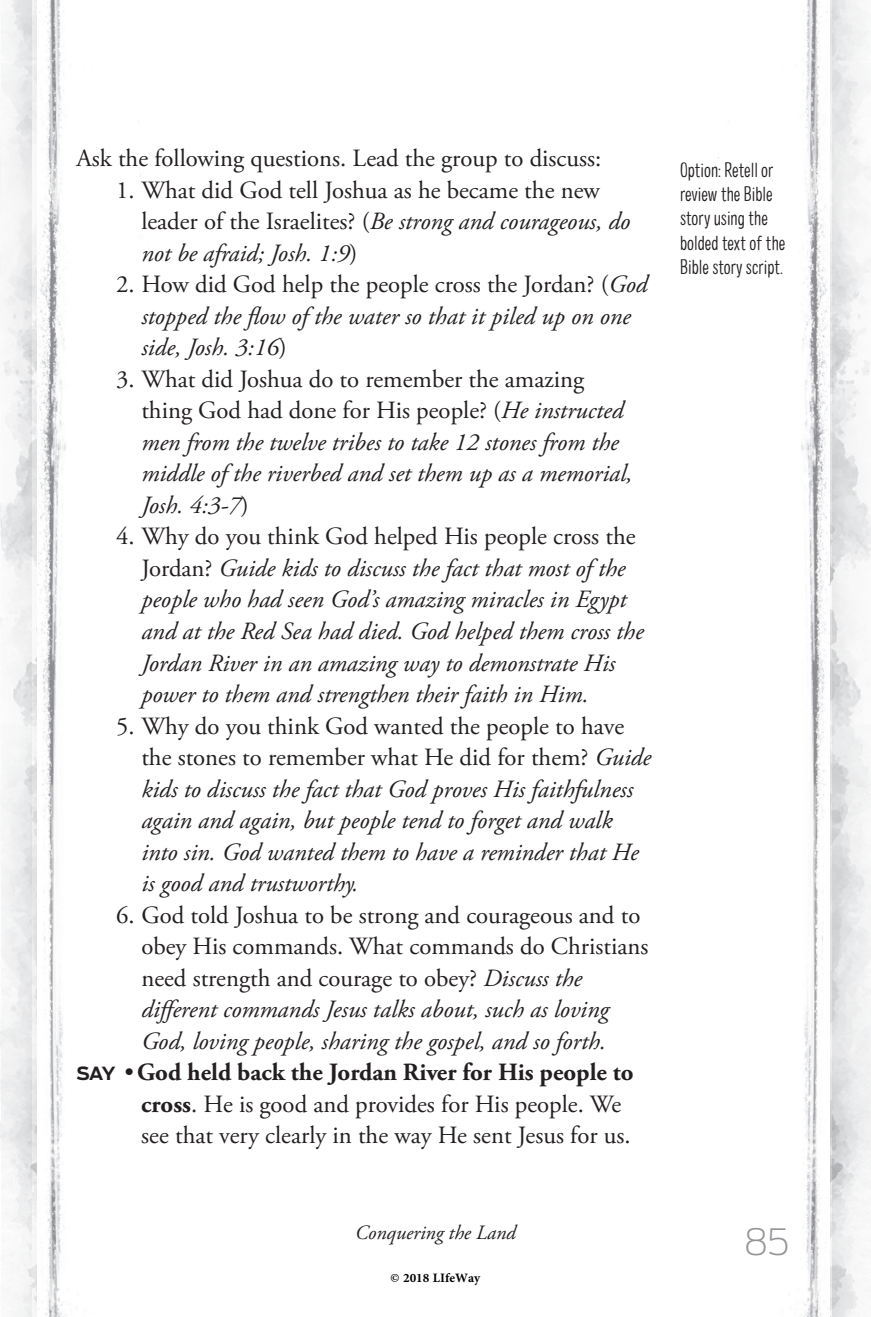
<style>
.page{position:relative;width:871px;height:1317px;background:#fff}
.page>*{position:absolute;margin:0;border:0;box-sizing:border-box;transform-origin:0 0}
.t1{font:200 36px "Antenna";color:#939598}
.t2{font:italic 24.75px/31.5px "Adobe Garamond Pro";color:#231f20}
.lead-in{font:24.75px/31.5px "Adobe Garamond Pro";color:#231f20}
.body_no_indent{font:24.75px "Adobe Garamond Pro";color:#231f20}
.t3{font:300 condensed 20.25px/24.3px "Colby";color:#231f20}
.t4{font:italic 20.25px "Adobe Garamond Pro";color:#231f20}
.t5{font:700 18px "Adobe Arabic";color:#000}
.s1{font-style:italic}
.s2{font-style:normal}
.s3{font-family:"Antenna";font-weight:700;font-size:18px}
.s4{font-weight:700}
</style>
<div class="page">
<img style="left:829px;top:0;width:42px;height:1316px">
<img style="left:718px;top:0;width:111px;height:1316px">
<img style="left:1px;top:0;width:36px;height:1316px">
<img style="left:37px;top:0;width:112px;height:1316px">
<p class="body_no_indent" style="left:76px;top:143px;width:526px">Ask the following questions. Lead the group to discuss:</p>
<p class="lead-in" style="left:141px;top:175px;width:490px;text-indent:-25px">1. What did God tell Joshua as he became the new leader of the Israelites? (<span class="s1">Be strong and courageous, do not be afraid; Josh. 1:9</span>)</p>
<p class="t2" style="left:141px;top:269px;width:507px;text-indent:-25px"><span class="s2">2. How did God help the people cross the Jordan? (</span>God stopped the flow of the water so that it piled up on one side, Josh. 3:16<span class="s2">)</span></p>
<p class="t2" style="left:141px;top:364px;width:493px;text-indent:-25px"><span class="s2">3. What did Joshua do to remember the amazing thing God had done for His people? (</span>He instructed men from the twelve tribes to take 12 stones from the middle of the riverbed and set them up as a memorial, Josh. 4:3-7<span class="s2">)</span></p>
<p class="t2" style="left:141px;top:521px;width:504px;text-indent:-25px"><span class="s2">4. Why do you think God helped His people cross the Jordan?</span> Guide kids to discuss the fact that most of the people who had seen God’s amazing miracles in Egypt and at the Red Sea had died. God helped them cross the Jordan River in an amazing way to demonstrate His power to them and strengthen their faith in Him.</p>
<p class="t2" style="left:141px;top:710px;width:511px;text-indent:-25px"><span class="s2">5. Why do you think God wanted the people to have the stones to remember what He did for them?</span> Guide kids to discuss the fact that God proves His faithfulness again and again, but people tend to forget and walk into sin. God wanted them to have a reminder that He is good and trustworthy.</p>
<p class="lead-in" style="left:141px;top:899px;width:509px;text-indent:-25px">6. God told Joshua to be strong and courageous and to obey His commands. What commands do Christians need strength and courage to obey? <span class="s1">Discuss the different commands Jesus talks about, such as loving God, loving people, sharing the gospel, and so forth.</span></p>
<p class="lead-in" style="left:141px;top:1057px;width:494px;text-indent:-65px"><span class="s3">SAY</span> •<span class="s4">God held back the Jordan River for His people to cross</span>. He is good and provides for His people. We see that very clearly in the way He sent Jesus for us.</p>
<p class="t3" style="left:680px;top:157px;width:107px">Option: Retell or review the Bible story using the bolded text of the<br>Bible story script.</p>
<p class="t4" style="left:355px;top:1219px;width:162px">Conquering the Land</p>
<p class="t5" style="left:391px;top:1265px;width:91px">© 2018 LIfeWay</p>
<h1 class="t1" style="left:744px;top:1220px;width:47px">85</h1>
</div>
